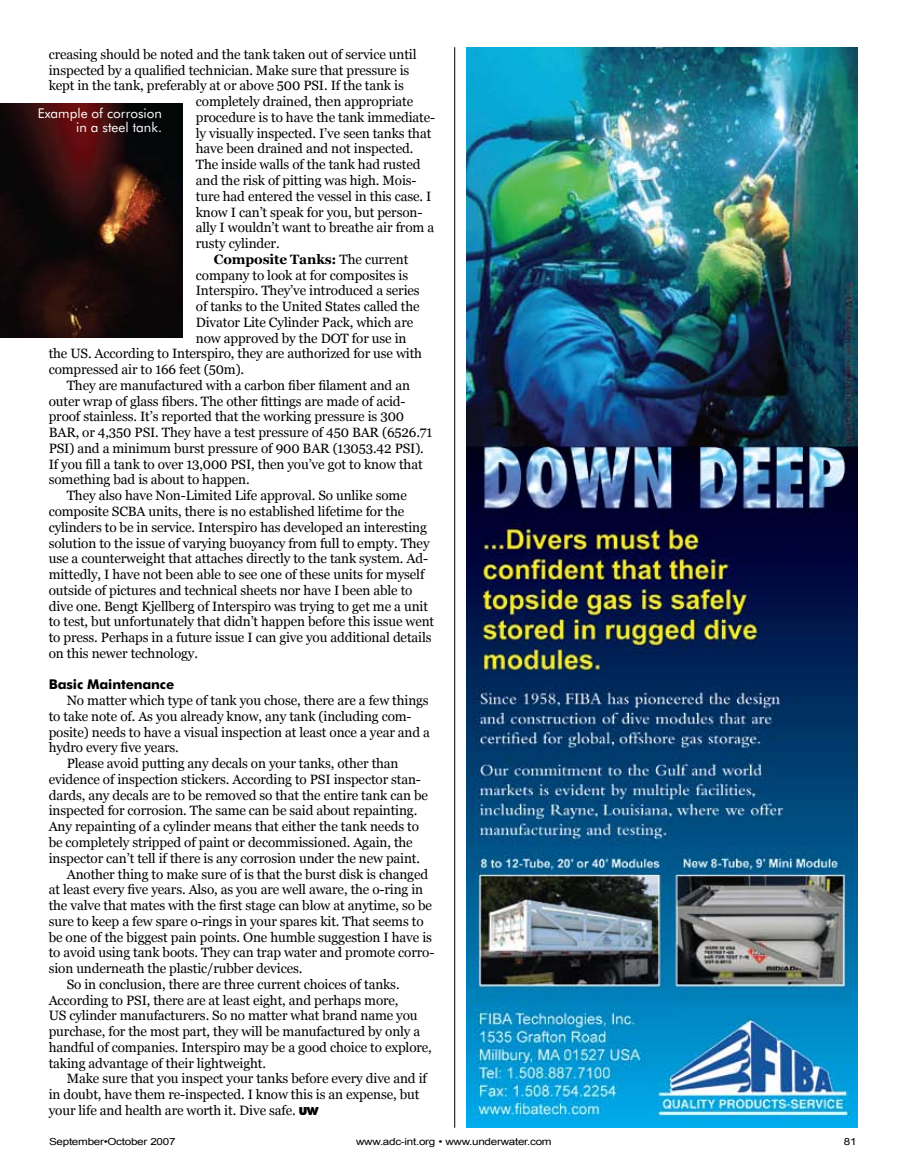
<style>
.page{position:relative;width:905px;height:1175px;background:#fff}
.page>*{position:absolute;margin:0;border:0;box-sizing:border-box;transform-origin:0 0}
.t1{font:13.5px "Georgia";letter-spacing:-.01em;color:#000}
.t2{font:13.5px/13.5px "Futura BT";color:#fff;text-align:right}
.t3{font:700 13.5px "Georgia";letter-spacing:-.01em;color:#000}
.t4{font:700 13.5px "Futura BT";letter-spacing:-.01em;color:#000}
.t5{font:9.75px "Arial";letter-spacing:-.025em;color:#000;scale:1.2 1}
.s1{font-weight:400}
.s2{font-family:"Futura";font-weight:800;font-size:10.5px}
</style>
<div class="page">
<img style="left:466px;top:47px;width:391px;height:1080px">
<hr style="left:454px;top:47px;width:1px;height:1080px;background:#000">
<img style="left:0;top:104px;width:182px;height:233px">
<p class="t1" style="left:49px;top:47px;width:369px">creasing should be noted and the tank taken out of service until</p>
<p class="t1" style="left:49px;top:62px;width:362px">inspected by a qualified technician. Make sure that pressure is</p>
<p class="t1" style="left:49px;top:78px;width:356px">kept in the tank, preferably at or above 500 PSI. If the tank is</p>
<p class="t1" style="left:196px;top:94px;width:219px">completely drained, then appropriate</p>
<p class="t1" style="left:196px;top:110px;width:241px">procedure is to have the tank immediate-</p>
<p class="t1" style="left:196px;top:125px;width:237px">ly visually inspected. I’ve seen tanks that</p>
<p class="t1" style="left:196px;top:141px;width:219px">have been drained and not inspected.</p>
<p class="t1" style="left:196px;top:157px;width:226px">The inside walls of the tank had rusted</p>
<p class="t1" style="left:196px;top:173px;width:222px">and the risk of pitting was high. Mois-</p>
<p class="t1" style="left:196px;top:188px;width:237px">ture had entered the vessel in this case. I</p>
<p class="t1" style="left:196px;top:204px;width:228px">know I can’t speak for you, but person-</p>
<p class="t1" style="left:196px;top:220px;width:240px">ally I wouldn’t want to breathe air from a</p>
<p class="t1" style="left:196px;top:236px;width:85px">rusty cylinder.</p>
<p class="t3" style="left:214px;top:251px;width:196px">Composite Tanks: <span class="s1">The current</span></p>
<p class="t1" style="left:196px;top:267px;width:214px">company to look at for composites is</p>
<p class="t1" style="left:196px;top:283px;width:225px">Interspiro. They’ve introduced a series</p>
<p class="t1" style="left:196px;top:299px;width:225px">of tanks to the United States called the</p>
<p class="t1" style="left:196px;top:314px;width:219px">Divator Lite Cylinder Pack, which are</p>
<p class="t1" style="left:196px;top:330px;width:212px">now approved by the DOT for use in</p>
<p class="t1" style="left:49px;top:346px;width:375px">the US. According to Interspiro, they are authorized for use with</p>
<p class="t1" style="left:49px;top:362px;width:197px">compressed air to 166 feet (50m).</p>
<p class="t1" style="left:67px;top:377px;width:345px">They are manufactured with a carbon fiber filament and an</p>
<p class="t1" style="left:49px;top:393px;width:358px">outer wrap of glass fibers. The other fittings are made of acid-</p>
<p class="t1" style="left:49px;top:409px;width:357px">proof stainless. It’s reported that the working pressure is 300</p>
<p class="t1" style="left:49px;top:425px;width:385px">BAR, or 4,350 PSI. They have a test pressure of 450 BAR (6526.71</p>
<p class="t1" style="left:49px;top:440px;width:377px">PSI) and a minimum burst pressure of 900 BAR (13053.42 PSI).</p>
<p class="t1" style="left:49px;top:456px;width:375px">If you fill a tank to over 13,000 PSI, then you’ve got to know that</p>
<p class="t1" style="left:49px;top:472px;width:202px">something bad is about to happen.</p>
<p class="t1" style="left:67px;top:488px;width:341px">They also have Non-Limited Life approval. So unlike some</p>
<p class="t1" style="left:49px;top:503px;width:357px">composite SCBA units, there is no established lifetime for the</p>
<p class="t1" style="left:49px;top:519px;width:379px">cylinders to be in service. Interspiro has developed an interesting</p>
<p class="t1" style="left:49px;top:535px;width:382px">solution to the issue of varying buoyancy from full to empty. They</p>
<p class="t1" style="left:49px;top:551px;width:381px">use a counterweight that attaches directly to the tank system. Ad-</p>
<p class="t1" style="left:49px;top:566px;width:377px">mittedly, I have not been able to see one of these units for myself</p>
<p class="t1" style="left:49px;top:582px;width:365px">outside of pictures and technical sheets nor have I been able to</p>
<p class="t1" style="left:49px;top:598px;width:381px">dive one. Bengt Kjellberg of Interspiro was trying to get me a unit</p>
<p class="t1" style="left:49px;top:614px;width:387px">to test, but unfortunately that didn’t happen before this issue went</p>
<p class="t1" style="left:49px;top:630px;width:384px">to press. Perhaps in a future issue I can give you additional details</p>
<p class="t1" style="left:49px;top:645px;width:151px">on this newer technology.</p>
<p class="t4" style="left:49px;top:676px;width:127px">Basic Maintenance</p>
<p class="t1" style="left:67px;top:693px;width:363px">No matter which type of tank you chose, there are a few things</p>
<p class="t1" style="left:49px;top:708px;width:364px">to take note of. As you already know, any tank (including com-</p>
<p class="t1" style="left:49px;top:724px;width:383px">posite) needs to have a visual inspection at least once a year and a</p>
<p class="t1" style="left:49px;top:740px;width:131px">hydro every five years.</p>
<p class="t1" style="left:67px;top:756px;width:333px">Please avoid putting any decals on your tanks, other than</p>
<p class="t1" style="left:49px;top:771px;width:374px">evidence of inspection stickers. According to PSI inspector stan-</p>
<p class="t1" style="left:49px;top:787px;width:381px">dards, any decals are to be removed so that the entire tank can be</p>
<p class="t1" style="left:49px;top:803px;width:370px">inspected for corrosion. The same can be said about repainting.</p>
<p class="t1" style="left:49px;top:819px;width:372px">Any repainting of a cylinder means that either the tank needs to</p>
<p class="t1" style="left:49px;top:834px;width:365px">be completely stripped of paint or decommissioned. Again, the</p>
<p class="t1" style="left:49px;top:850px;width:373px">inspector can’t tell if there is any corrosion under the new paint.</p>
<p class="t1" style="left:67px;top:866px;width:363px">Another thing to make sure of is that the burst disk is changed</p>
<p class="t1" style="left:49px;top:882px;width:376px">at least every five years. Also, as you are well aware, the o-ring in</p>
<p class="t1" style="left:49px;top:897px;width:385px">the valve that mates with the first stage can blow at anytime, so be</p>
<p class="t1" style="left:49px;top:913px;width:376px">sure to keep a few spare o-rings in your spares kit. That seems to</p>
<p class="t1" style="left:49px;top:929px;width:385px">be one of the biggest pain points. One humble suggestion I have is</p>
<p class="t1" style="left:49px;top:945px;width:387px">to avoid using tank boots. They can trap water and promote corro-</p>
<p class="t1" style="left:49px;top:960px;width:255px">sion underneath the plastic/rubber devices.</p>
<p class="t1" style="left:67px;top:976px;width:334px">So in conclusion, there are three current choices of tanks.</p>
<p class="t1" style="left:49px;top:992px;width:351px">According to PSI, there are at least eight, and perhaps more,</p>
<p class="t1" style="left:49px;top:1008px;width:370px">US cylinder manufacturers. So no matter what brand name you</p>
<p class="t1" style="left:49px;top:1023px;width:373px">purchase, for the most part, they will be manufactured by only a</p>
<p class="t1" style="left:49px;top:1039px;width:385px">handful of companies. Interspiro may be a good choice to explore,</p>
<p class="t1" style="left:49px;top:1055px;width:219px">taking advantage of their lightweight.</p>
<p class="t1" style="left:67px;top:1071px;width:361px">Make sure that you inspect your tanks before every dive and if</p>
<p class="t1" style="left:49px;top:1086px;width:372px">in doubt, have them re-inspected. I know this is an expense, but</p>
<p class="t1" style="left:49px;top:1102px;width:271px">your life and health are worth it. Dive safe. <span class="s2">UW</span></p>
<p class="t5" style="left:49px;top:1136px;width:107px">September•October 2007</p>
<p class="t5" style="left:356px;top:1136px;width:164px">www.adc-int.org • www.underwater.com</p>
<p class="t5" style="left:843px;top:1136px;width:12px">81</p>
<p class="t2" style="left:38px;top:106px;width:126px">Example of corrosion in a steel tank.</p>
</div>
